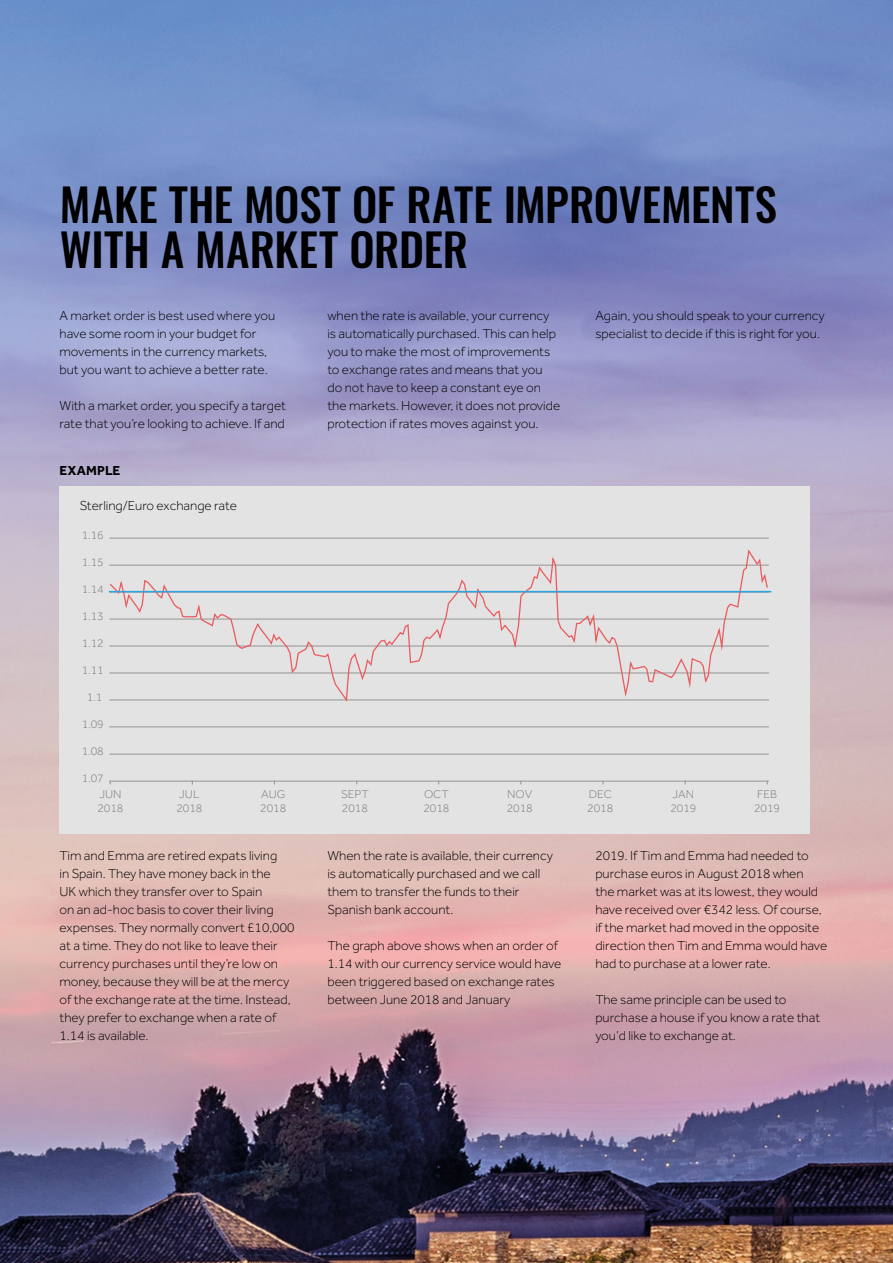
<style>
.page{position:relative;width:893px;height:1263px;background:#fff}
.page>*{position:absolute;margin:0;border:0;box-sizing:border-box;transform-origin:0 0}
.t1{font:500 45px/45px "Oswald";color:#000}
.t2{font:300 13.5px/18px "Effra";color:#000}
.t3{font:700 13.5px "Effra";letter-spacing:.015em;color:#000}
.t4{font:300 11.7px/14px "Effra";letter-spacing:-.005em;color:#7c7b7b}
</style>
<div class="page">
<img style="left:0;top:0;width:893px;height:1263px">
<div style="left:60px;top:486px;width:750px;height:347px;background:#e3e3e3"></div>
<hr style="left:109px;top:538px;width:660px;height:1px;background:#9d9d9c">
<hr style="left:109px;top:726px;width:660px;height:1px;background:#9d9d9c">
<hr style="left:109px;top:754px;width:660px;height:1px;background:#9d9d9c">
<hr style="left:109px;top:781px;width:660px;height:1px;background:#9d9d9c">
<svg style="left:108px;top:549px;width:661px;height:153px"></svg>
<hr style="left:109px;top:591px;width:662px;height:1px;background:#2ca5de">
<h1 class="t1" style="left:60px;top:185px;width:719px">MAKE THE MOST OF RATE IMPROVEMENTS<br>WITH A MARKET ORDER</h1>
<p class="t2" style="left:60px;top:307px;width:217px">A market order is best used where you have some room in your budget for movements in the currency markets, but you want to achieve a better rate.</p>
<p class="t2" style="left:60px;top:397px;width:228px">With a market order, you specify a target rate that you’re looking to achieve. If and</p>
<p class="t3" style="left:60px;top:462px;width:62px">EXAMPLE</p>
<p class="t2" style="left:80px;top:496px;width:159px">Sterling/Euro exchange rate</p>
<p class="t4" style="left:82px;top:528px;width:24px">1.16</p>
<p class="t4" style="left:82px;top:555px;width:24px">1.15</p>
<p class="t4" style="left:82px;top:582px;width:24px">1.14</p>
<p class="t4" style="left:82px;top:609px;width:24px">1.13</p>
<p class="t4" style="left:82px;top:636px;width:24px">1.12</p>
<p class="t4" style="left:82px;top:663px;width:24px">1.11</p>
<p class="t4" style="left:87px;top:690px;width:17px">1.1</p>
<p class="t4" style="left:82px;top:717px;width:24px">1.09</p>
<p class="t4" style="left:82px;top:744px;width:24px">1.08</p>
<p class="t4" style="left:82px;top:771px;width:24px">1.07</p>
<p class="t2" style="left:327px;top:307px;width:234px">when the rate is available, your currency is automatically purchased. This can help you to make the most of improvements to exchange rates and means that you do not have to keep a constant eye on the markets. However, it does not provide protection if rates moves against you.</p>
<p class="t2" style="left:595px;top:307px;width:231px">Again, you should speak to your currency specialist to decide if this is right for you.</p>
<p class="t4" style="left:97px;top:787px;width:27px">JUN<br>2018</p>
<p class="t4" style="left:176px;top:787px;width:27px">JUL<br>2018</p>
<p class="t4" style="left:260px;top:787px;width:27px">AUG<br>2018</p>
<p class="t4" style="left:341px;top:787px;width:29px">SEPT<br>2018</p>
<p class="t4" style="left:423px;top:787px;width:27px">OCT<br>2018</p>
<p class="t4" style="left:507px;top:787px;width:27px">NOV<br>2018</p>
<p class="t4" style="left:587px;top:787px;width:27px">DEC<br>2018</p>
<p class="t4" style="left:670px;top:787px;width:27px">JAN<br>2019</p>
<p class="t4" style="left:754px;top:787px;width:27px">FEB<br>2019</p>
<p class="t2" style="left:60px;top:847px;width:236px">Tim and Emma are retired expats living<br>in Spain. They have money back in the<br>UK which they transfer over to Spain<br>on an ad-hoc basis to cover their living expenses. They normally convert £10,000 at a time. They do not like to leave their currency purchases until they’re low on money, because they will be at the mercy of the exchange rate at the time. Instead, they prefer to exchange when a rate of 1.14 is available.</p>
<p class="t2" style="left:327px;top:847px;width:227px">When the rate is available, their currency is automatically purchased and we call them to transfer the funds to their Spanish bank account.</p>
<p class="t2" style="left:327px;top:937px;width:236px">The graph above shows when an order of 1.14 with our currency service would have been triggered based on exchange rates between June 2018 and January</p>
<p class="t2" style="left:595px;top:847px;width:234px">2019. If Tim and Emma had needed to purchase euros in August 2018 when<br>the market was at its lowest, they would have received over €342 less. Of course, if the market had moved in the opposite direction then Tim and Emma would have had to purchase at a lower rate.</p>
<p class="t2" style="left:595px;top:991px;width:226px">The same principle can be used to purchase a house if you know a rate that you’d like to exchange at.</p>
</div>
